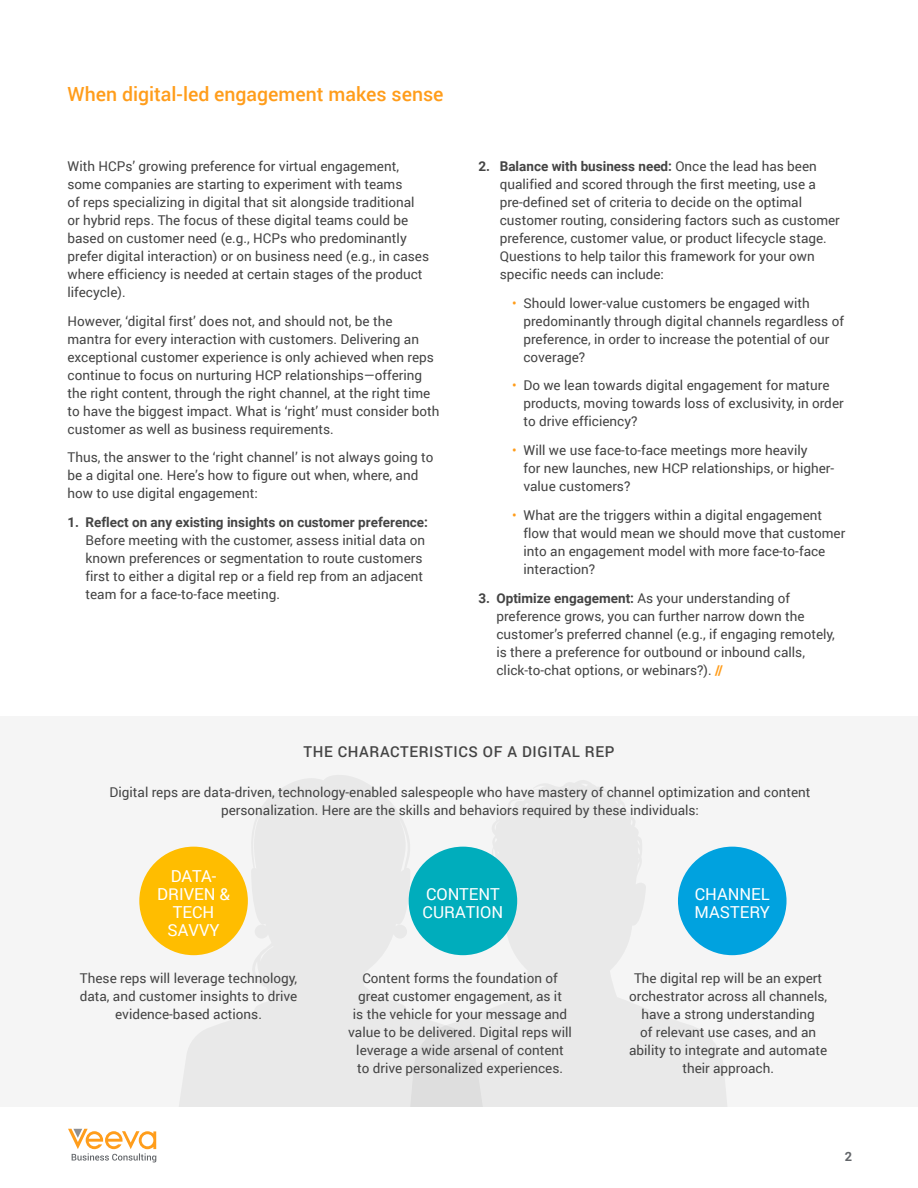
<style>
.page{position:relative;width:918px;height:1188px;background:#fff}
.page>*{position:absolute;margin:0;border:0;box-sizing:border-box;transform-origin:0 0}
.Subtitle{font:500 19.5px "Roboto";color:#ff9d1b}
._9_12{font:16.5px "Roboto";color:#fff}
.t1{font:500 15px "Roboto";letter-spacing:.04em;color:#444}
.Body_Copy{font:13.5px/18px "Roboto";color:#444}
._9_12-2{font:13.5px/18px "Roboto";color:#444;text-align:center}
.t2{font:700 12.75px "Roboto";color:#63666a}
.s1{font-weight:700}
.s2{color:#ff9d1b}
.s3{font-weight:900;color:#ff9d1b}
</style>
<div class="page">
<div style="left:0;top:717px;width:918px;height:390px;background:#f5f5f5"></div>
<svg style="left:483px;top:780px;width:245px;height:327px;fill:#e9e9e9"></svg>
<svg style="left:179px;top:775px;width:304px;height:332px;fill:#e9e9e9"></svg>
<svg style="left:68px;top:1129px;width:88px;height:33px"></svg>
<div style="left:139px;top:847px;width:109px;height:108px;background:#ffbd00;border-radius:50%"></div>
<div style="left:678px;top:847px;width:109px;height:108px;background:#00a2df;border-radius:50%"></div>
<div style="left:409px;top:847px;width:108px;height:108px;background:#00adbc;border-radius:50%"></div>
<p class="Subtitle" style="left:68px;top:81px;width:378px">When digital-led engagement makes sense</p>
<p class="Body_Copy" style="left:68px;top:156px;width:363px">With HCPs’ growing preference for virtual engagement, some companies are starting to experiment with teams<br>of reps specializing in digital that sit alongside traditional or hybrid reps. The focus of these digital teams could be based on customer need (e.g., HCPs who predominantly prefer digital interaction) or on business need (e.g., in cases where efficiency is needed at certain stages of the product lifecycle).</p>
<p class="Body_Copy" style="left:68px;top:311px;width:374px">However, ‘digital first’ does not, and should not, be the<br>mantra for every interaction with customers. Delivering an exceptional customer experience is only achieved when reps continue to focus on nurturing HCP relationships—offering the right content, through the right channel, at the right time to have the biggest impact. What is ‘right’ must consider both customer as well as business requirements.</p>
<p class="Body_Copy" style="left:68px;top:448px;width:368px">Thus, the answer to the ‘right channel’ is not always going to be a digital one. Here’s how to figure out when, where, and how to use digital engagement:</p>
<p class="Body_Copy" style="left:86px;top:513px;width:344px;text-indent:-18px"><span class="s1">1. Reflect on any existing insights on customer preference:<br></span>Before meeting with the customer, assess initial data on known preferences or segmentation to route customers first to either a digital rep or a field rep from an adjacent team for a face-to-face meeting.</p>
<p class="Body_Copy" style="left:500px;top:156px;width:342px;text-indent:-21px"><span class="s1">2. Balance with business need:</span> Once the lead has been qualified and scored through the first meeting, use a pre-defined set of criteria to decide on the optimal customer routing, considering factors such as customer preference, customer value, or product lifecycle stage.<br>Questions to help tailor this framework for your own specific needs can include:</p>
<p class="Body_Copy" style="left:523px;top:293px;width:322px;text-indent:-11px"><span class="s2">•</span> Should lower-value customers be engaged with predominantly through digital channels regardless of preference, in order to increase the potential of our coverage?</p>
<p class="Body_Copy" style="left:523px;top:376px;width:322px;text-indent:-11px"><span class="s2">•</span> Do we lean towards digital engagement for mature products, moving towards loss of exclusivity, in order to drive efficiency?</p>
<p class="Body_Copy" style="left:523px;top:441px;width:312px;text-indent:-11px"><span class="s2">•</span> Will we use face-to-face meetings more heavily<br>for new launches, new HCP relationships, or higher&shy;value customers?</p>
<p class="Body_Copy" style="left:523px;top:506px;width:323px;text-indent:-11px"><span class="s2">•</span> What are the triggers within a digital engagement flow that would mean we should move that customer into an engagement model with more face-to-face interaction?</p>
<p class="Body_Copy" style="left:496px;top:588px;width:340px;text-indent:-18px"><span class="s1">3. Optimize engagement:</span> As your understanding of preference grows, you can further narrow down the customer’s preferred channel (e.g., if engaging remotely, is there a preference for outbound or inbound calls, click-to-chat options, or webinars?). <span class="s3">//</span></p>
<p class="t1" style="left:304px;top:741px;width:312px">THE CHARACTERISTICS OF A DIGITAL REP</p>
<p class="_9_12-2" style="left:110px;top:782px;width:702px">Digital reps are data-driven, technology-enabled salespeople who have mastery of channel optimization and content personalization. Here are the skills and behaviors required by these individuals:</p>
<p class="_9_12" style="left:171px;top:864px;width:47px">DATA-</p>
<p class="_9_12" style="left:157px;top:882px;width:74px">DRIVEN &amp;</p>
<p class="_9_12" style="left:173px;top:900px;width:43px">TECH</p>
<p class="_9_12" style="left:168px;top:918px;width:53px">SAVVY</p>
<p class="_9_12" style="left:426px;top:883px;width:75px">CONTENT</p>
<p class="_9_12" style="left:423px;top:901px;width:82px">CURATION</p>
<p class="_9_12" style="left:695px;top:883px;width:77px">CHANNEL</p>
<p class="_9_12" style="left:694px;top:901px;width:77px">MASTERY</p>
<p class="_9_12-2" style="left:80px;top:968px;width:219px">These reps will leverage technology, data, and customer insights to drive evidence-based actions.</p>
<p class="_9_12-2" style="left:348px;top:968px;width:225px">Content forms the foundation of great customer engagement, as it<br>is the vehicle for your message and value to be delivered. Digital reps will leverage a wide arsenal of content<br>to drive personalized experiences.</p>
<p class="_9_12-2" style="left:629px;top:968px;width:200px">The digital rep will be an expert orchestrator across all channels, have a strong understanding<br>of relevant use cases, and an ability to integrate and automate their approach.</p>
<p class="t2" style="left:845px;top:1148px;width:9px">2</p>
</div>
